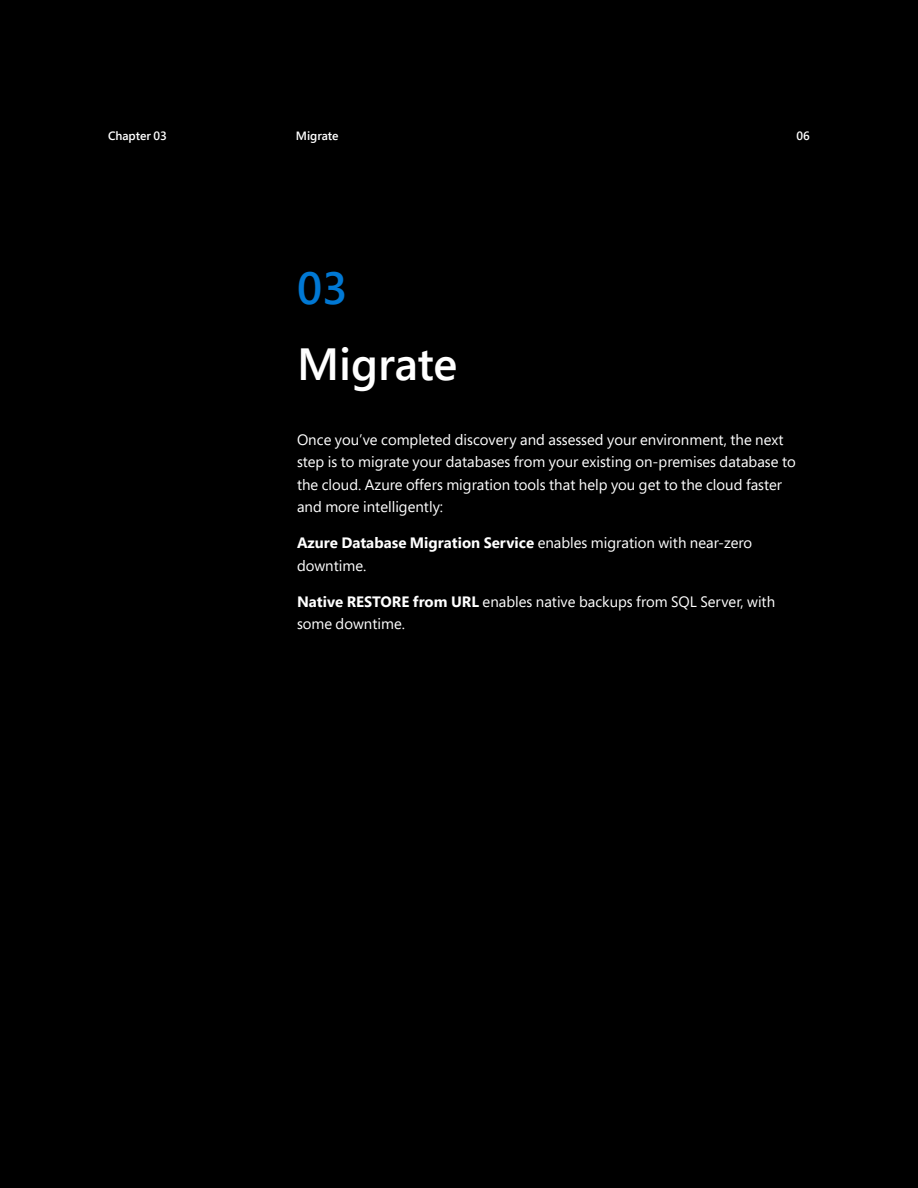
<style>
.page{position:relative;width:918px;height:1188px;background:#000}
.page>*{position:absolute;margin:0;border:0;box-sizing:border-box;transform-origin:0 0}
.t1{font:600 45px "Segoe Pro";color:#fff}
.t2{font:600 45px "Segoe Pro";color:#0078d4}
.t3{font:15px/22.5px "Segoe Pro";color:#fff}
.t4{font:600 12px "Segoe Pro";color:#fff}
.s1{font-weight:700}
</style>
<div class="page">
<p class="t4" style="left:108px;top:127px;width:61px">Chapter 03</p>
<p class="t4" style="left:296px;top:127px;width:44px">Migrate</p>
<h1 class="t2" style="left:297px;top:257px;width:52px">03</h1>
<h1 class="t1" style="left:297px;top:333px;width:162px">Migrate</h1>
<p class="t4" style="left:797px;top:127px;width:15px">06</p>
<p class="t3" style="left:297px;top:428px;width:500px">Once you’ve completed discovery and assessed your environment, the next step is to migrate your databases from your existing on-premises database to the cloud. Azure offers migration tools that help you get to the cloud faster and more intelligently:</p>
<p class="t3" style="left:297px;top:531px;width:457px"><span class="s1">Azure Database Migration Service</span> enables migration with near-zero downtime.</p>
<p class="t3" style="left:297px;top:590px;width:480px"><span class="s1">Native RESTORE from URL</span> enables native backups from SQL Server, with some downtime.</p>
</div>
